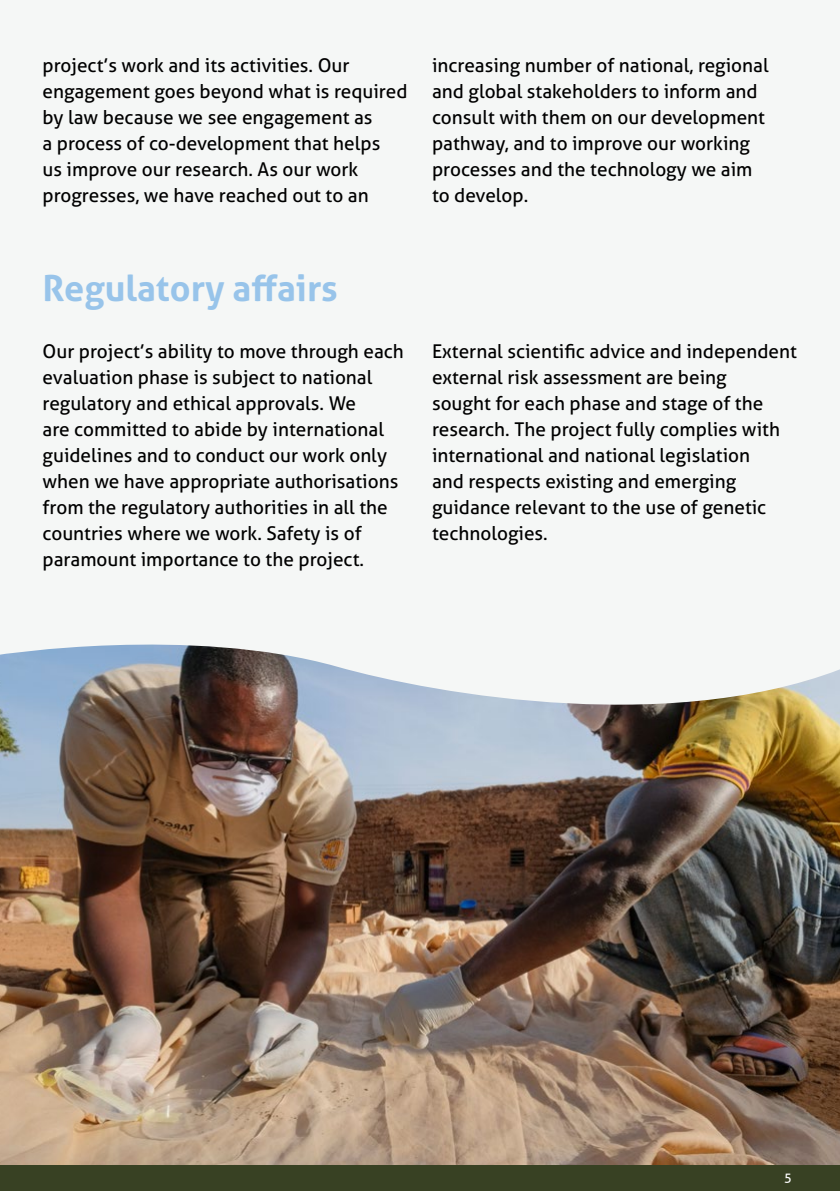
<style>
.page{position:relative;width:840px;height:1191px;background:#fff}
.page>*{position:absolute;margin:0;border:0;box-sizing:border-box;transform-origin:0 0}
.Bullets{font:700 36px "Aller";color:#98c4ea}
.Bullets-2{font:19px/26px "Aller";color:#000}
.t1{font:13px "Aller";color:#fff}
</style>
<div class="page">
<div style="left:0;top:1164px;width:839px;height:27px;background:#384123"></div>
<img style="left:0;top:738px;width:839px;height:426px">
<img style="left:0;top:644px;width:839px;height:94px">
<p class="Bullets-2" style="left:43px;top:52px;width:366px">project’s work and its activities. Our engagement goes beyond what is required by law because we see engagement as<br>a process of co-development that helps<br>us improve our research. As our work progresses, we have reached out to an</p>
<p class="Bullets-2" style="left:432px;top:52px;width:338px">increasing number of national, regional and global stakeholders to inform and consult with them on our development pathway, and to improve our working processes and the technology we aim to develop.</p>
<p class="Bullets" style="left:43px;top:266px;width:296px">Regulatory affairs</p>
<p class="Bullets-2" style="left:43px;top:338px;width:363px">Our project’s ability to move through each evaluation phase is subject to national regulatory and ethical approvals. We<br>are committed to abide by international guidelines and to conduct our work only when we have appropriate authorisations from the regulatory authorities in all the countries where we work. Safety is of paramount importance to the project.</p>
<p class="Bullets-2" style="left:432px;top:338px;width:366px">External scientific advice and independent external risk assessment are being<br>sought for each phase and stage of the research. The project fully complies with international and national legislation<br>and respects existing and emerging guidance relevant to the use of genetic technologies.</p>
<p class="t1" style="left:783px;top:1169px;width:9px">5</p>
</div>
